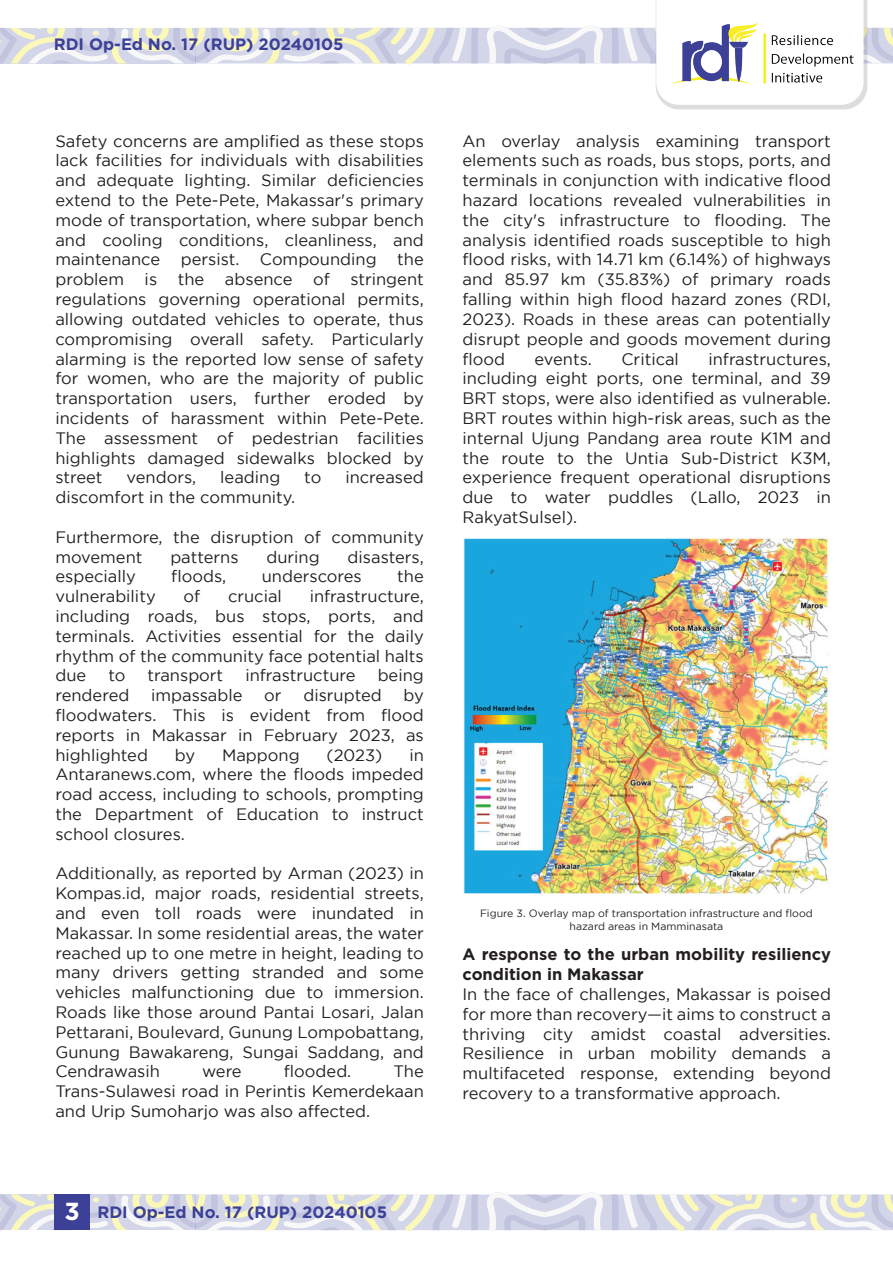
<style>
.page{position:relative;width:893px;height:1263px;background:#fff}
.page>*{position:absolute;margin:0;border:0;box-sizing:border-box;transform-origin:0 0}
.t1{font:700 24.6px "Gotham";color:#fff}
.t2{font:16.5px/19.8px "Gotham";color:#231f20;text-align:justify}
.t3{font:700 16.5px/19.8px "Gotham";color:#231f20}
.t4{font:700 16.5px "Gotham";color:#3c4096}
.t5{font:10.5px/12.6px "Gotham";color:#231f20;text-align:center}
</style>
<div class="page">
<svg style="left:0;top:1192px;width:893px;height:39px"></svg>
<svg style="left:0;top:0;width:893px;height:109px"></svg>
<img style="left:670px;top:22px;width:183px;height:63px">
<div style="left:54px;top:1194px;width:36px;height:36px;background:#3c4096"></div>
<img style="left:463px;top:538px;width:366px;height:356px">
<p class="t4" style="left:54px;top:35px;width:291px">RDI Op-Ed No. 17 (RUP) 20240105</p>
<p class="t2" style="left:55px;top:131px;width:370px">Safety concerns are amplified as these stops lack facilities for individuals with disabilities and adequate lighting. Similar deficiencies extend to the Pete-Pete, Makassar's primary mode of transportation, where subpar bench and cooling conditions, cleanliness, and maintenance persist. Compounding the problem is the absence of stringent regulations governing operational permits, allowing outdated vehicles to operate, thus compromising overall safety. Particularly alarming is the reported low sense of safety for women, who are the majority of public transportation users, further eroded by incidents of harassment within Pete-Pete.<br>The assessment of pedestrian facilities highlights damaged sidewalks blocked by street</p>
<p class="t2" style="left:127px;top:467px;width:71px">vendors,</p>
<p class="t2" style="left:220px;top:467px;width:62px">leading</p>
<p class="t2" style="left:304px;top:467px;width:19px">to</p>
<p class="t2" style="left:345px;top:467px;width:80px">increased</p>
<p class="t2" style="left:55px;top:487px;width:241px">discomfort in the community.</p>
<p class="t2" style="left:55px;top:527px;width:370px">Furthermore, the disruption of community movement</p>
<p class="t2" style="left:170px;top:546px;width:70px">patterns</p>
<p class="t2" style="left:266px;top:546px;width:55px">during</p>
<p class="t2" style="left:348px;top:546px;width:78px">disasters,</p>
<p class="t2" style="left:55px;top:566px;width:82px">especially</p>
<p class="t2" style="left:171px;top:566px;width:56px">floods,</p>
<p class="t2" style="left:262px;top:566px;width:102px">underscores</p>
<p class="t2" style="left:397px;top:566px;width:28px">the</p>
<p class="t2" style="left:55px;top:586px;width:102px">vulnerability</p>
<p class="t2" style="left:184px;top:586px;width:18px">of</p>
<p class="t2" style="left:228px;top:586px;width:55px">crucial</p>
<p class="t2" style="left:55px;top:586px;width:370px;text-indent:254px">infrastructure, including roads, bus stops, ports, and terminals. Activities essential for the daily rhythm of the community face potential halts due</p>
<p class="t2" style="left:108px;top:665px;width:19px">to</p>
<p class="t2" style="left:147px;top:665px;width:77px">transport</p>
<p class="t2" style="left:245px;top:665px;width:112px">infrastructure</p>
<p class="t2" style="left:378px;top:665px;width:48px">being</p>
<p class="t2" style="left:55px;top:685px;width:76px">rendered</p>
<p class="t2" style="left:151px;top:685px;width:93px">impassable</p>
<p class="t2" style="left:264px;top:685px;width:19px">or</p>
<p class="t2" style="left:303px;top:685px;width:80px">disrupted</p>
<p class="t2" style="left:55px;top:685px;width:370px;text-indent:348px">by floodwaters. This is evident from flood reports in Makassar in February 2023, as highlighted</p>
<p class="t2" style="left:175px;top:744px;width:22px">by</p>
<p class="t2" style="left:222px;top:744px;width:79px">Mappong</p>
<p class="t2" style="left:327px;top:744px;width:57px">(2023)</p>
<p class="t2" style="left:55px;top:744px;width:370px;text-indent:354px">in Antaranews.com, where the floods impeded road access, including to schools, prompting the Department of Education to instruct school closures.</p>
<p class="t2" style="left:55px;top:863px;width:370px">Additionally, as reported by Arman (2023) in Kompas.id, major roads, residential streets, and even toll roads were inundated in Makassar. In some residential areas, the water reached up to one metre in height, leading to many drivers getting stranded and some vehicles malfunctioning due to immersion.<br>Roads like those around Pantai Losari, Jalan Pettarani, Boulevard, Gunung Lompobattang, Gunung Bawakareng, Sungai Saddang, and Cendrawasih</p>
<p class="t2" style="left:202px;top:1061px;width:41px">were</p>
<p class="t2" style="left:284px;top:1061px;width:69px">flooded.</p>
<p class="t2" style="left:55px;top:1061px;width:370px;text-indent:338px">The Trans-Sulawesi road in Perintis Kemerdekaan and Urip Sumoharjo was also affected.</p>
<h1 class="t1" style="left:64px;top:1197px;width:17px">3</h1>
<p class="t4" style="left:97px;top:1203px;width:291px">RDI Op-Ed No. 17 (RUP) 20240105</p>
<p class="t2" style="left:462px;top:131px;width:370px">An overlay analysis examining transport elements such as roads, bus stops, ports, and terminals in conjunction with indicative flood hazard locations revealed vulnerabilities in the city's infrastructure to flooding. The analysis identified roads susceptible to high flood risks, with 14.71 km (6.14%) of highways and 85.97 km (35.83%) of primary roads falling within high flood hazard zones (RDI, 2023). Roads in these areas can potentially disrupt people and goods movement during flood</p>
<p class="t2" style="left:462px;top:348px;width:370px;text-indent:246px">infrastructures, including eight ports, one terminal, and 39<br>BRT stops, were also identified as vulnerable.<br>BRT routes within high-risk areas, such as the internal Ujung Pandang area route K1M and the route to the Untia Sub-District K3M, experience frequent operational disruptions due to water puddles (Lallo, 2023 in RakyatSulsel).</p>
<p class="t2" style="left:535px;top:348px;width:59px">events.</p>
<p class="t2" style="left:621px;top:348px;width:59px">Critical</p>
<p class="t5" style="left:480px;top:907px;width:334px">Figure 3. Overlay map of transportation infrastructure and flood hazard areas in Mamminasata</p>
<p class="t3" style="left:462px;top:944px;width:370px">A response to the urban mobility resiliency condition in Makassar</p>
<p class="t2" style="left:462px;top:984px;width:370px">In the face of challenges, Makassar is poised for more than recovery—it aims to construct a thriving city amidst coastal adversities.<br>Resilience in urban mobility demands a multifaceted response, extending beyond recovery to a transformative approach.</p>
</div>
